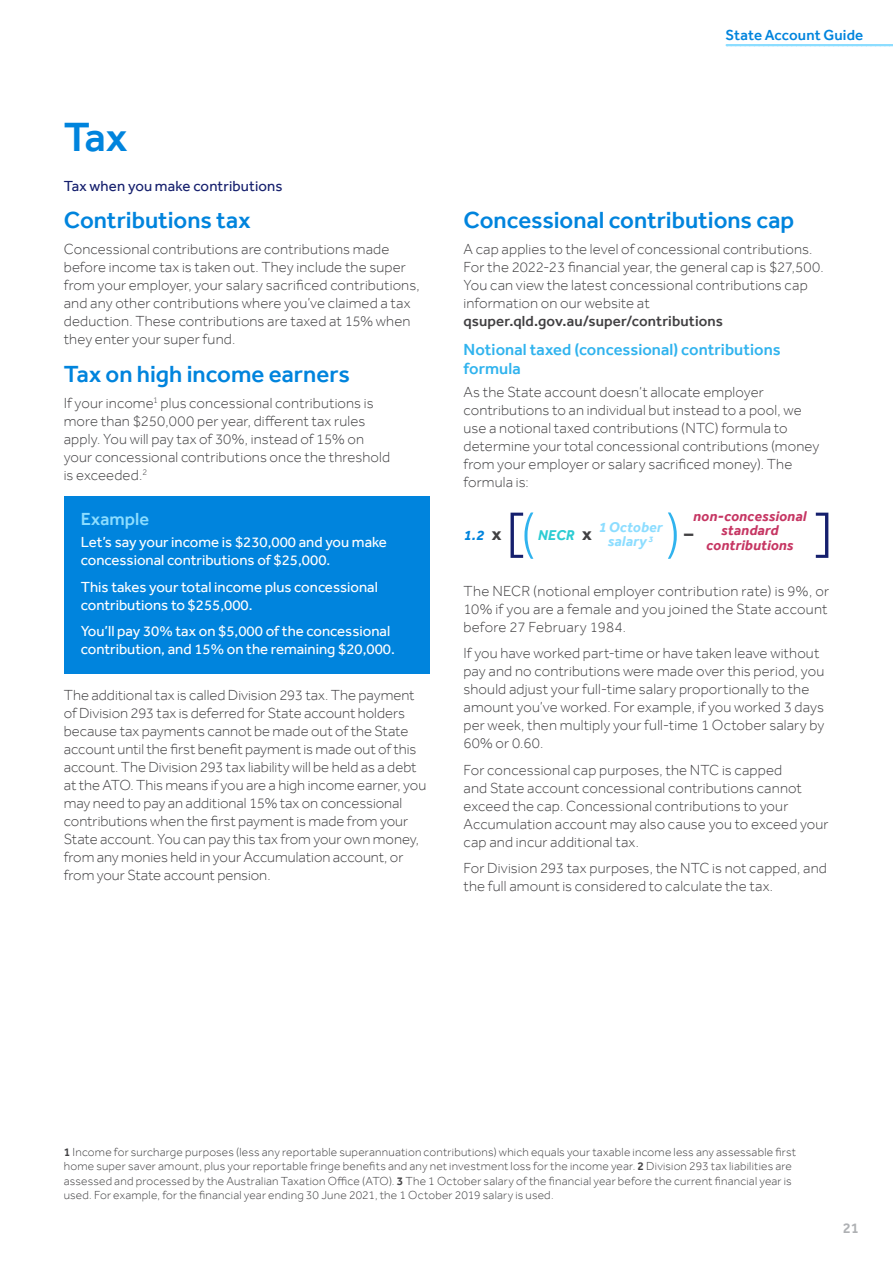
<style>
.page{position:relative;width:893px;height:1263px;background:#fff}
.page>*{position:absolute;margin:0;border:0;box-sizing:border-box;transform-origin:0 0}
.t1{font:500 42px "Effra";color:#0084dd}
.t2{font:500 24px "Effra";color:#0084dd}
.t3{font:700 18.6px "Effra";color:#414042}
.t4{font:500 18px "Effra";letter-spacing:.005em;color:#8cddff}
.t5{font:500 16.5px/19.8px "Effra";letter-spacing:.005em;color:#30b3ee}
.t6{font:300 15px/18px "Effra";letter-spacing:.005em;color:#414042}
.t7{font:15px/18px "Effra";color:#fff}
.t8{font:500 15px "Effra";letter-spacing:.01em;color:#414042}
.t9{font:15px "Effra";letter-spacing:.01em;color:#151f6d}
.t10{font:500 15px "Effra";letter-spacing:.005em;color:#0084dd}
.t11{font:500 15px "Effra";color:#afb1b4}
.t12{font:italic 700 14.55px/14.5px "Effra";letter-spacing:.01em;color:#c63663;text-align:center}
.t13{font:italic 700 14.55px/14.5px "Effra";letter-spacing:.01em;color:#8cddff;text-align:center}
.t14{font:italic 700 14.55px "Effra";color:#2dccd3}
.t15{font:italic 700 14.55px "Effra";color:#0084dd}
.t16{font:300 12px/14.4px "Effra";letter-spacing:.015em;color:#414042}
.s1{font-style:normal;font-size:18.6px;color:#414042}
.s2{font-weight:500}
</style>
<div class="page">
<div style="left:64px;top:496px;width:365px;height:177px;background:#0084dd"></div>
<svg style="left:668px;top:512px;width:9px;height:47px"></svg>
<svg style="left:511px;top:512px;width:22px;height:47px"></svg>
<svg style="left:816px;top:513px;width:12px;height:45px"></svg>
<svg style="left:727px;top:44px;width:166px;height:2px"></svg>
<h1 class="t1" style="left:64px;top:112px;width:65px">Tax</h1>
<p class="t9" style="left:64px;top:177px;width:220px">Tax when you make contributions</p>
<h2 class="t2" style="left:64px;top:206px;width:188px">Contributions tax</h2>
<p class="t6" style="left:64px;top:240px;width:357px">Concessional contributions are contributions made before income tax is taken out. They include the super from your employer, your salary sacrificed contributions, and any other contributions where you’ve claimed a tax deduction. These contributions are taxed at 15% when they enter your super fund.</p>
<h2 class="t2" style="left:64px;top:359px;width:288px">Tax on high income earners</h2>
<p class="t6" style="left:64px;top:394px;width:328px">If your income<sup>1</sup> plus concessional contributions is more than $250,000 per year, different tax rules apply. You will pay tax of 30%, instead of 15% on your concessional contributions once the threshold is exceeded.<sup>2</sup></p>
<p class="t4" style="left:81px;top:508px;width:70px">Example</p>
<p class="t7" style="left:81px;top:533px;width:308px">Let’s say your income is $230,000 and you make concessional contributions of $25,000.</p>
<p class="t7" style="left:81px;top:578px;width:299px">This takes your total income plus concessional contributions to $255,000.</p>
<p class="t7" style="left:81px;top:622px;width:316px">You’ll pay 30% tax on $5,000 of the concessional contribution, and 15% on the remaining $20,000.</p>
<p class="t6" style="left:64px;top:686px;width:364px">The additional tax is called Division 293 tax. The payment of Division 293 tax is deferred for State account holders because tax payments cannot be made out of the State account until the first benefit payment is made out of this account. The Division 293 tax liability will be held as a debt at the ATO. This means if you are a high income earner, you may need to pay an additional 15% tax on concessional contributions when the first payment is made from your State account. You can pay this tax from your own money, from any monies held in your Accumulation account, or from your State account pension.</p>
<p class="t10" style="left:725px;top:26px;width:139px">State Account Guide</p>
<h2 class="t2" style="left:463px;top:205px;width:332px">Concessional contributions cap</h2>
<p class="t6" style="left:463px;top:240px;width:362px">A cap applies to the level of concessional contributions.<br>For the 2022-23 financial year, the general cap is $27,500.<br>You can view the latest concessional contributions cap information on our website at</p>
<p class="t8" style="left:463px;top:312px;width:261px">qsuper.qld.gov.au/super/contributions</p>
<p class="t5" style="left:463px;top:339px;width:319px">Notional taxed (concessional) contributions formula</p>
<p class="t6" style="left:463px;top:382px;width:357px">As the State account doesn’t allocate employer contributions to an individual but instead to a pool, we use a notional taxed contributions (NTC) formula to determine your total concessional contributions (money from your employer or salary sacrificed money). The formula is:</p>
<p class="t12" style="left:693px;top:508px;width:115px">non-concessional standard contributions</p>
<p class="t6" style="left:463px;top:581px;width:367px;text-align:justify">The NECR (notional employer contribution rate) is 9%, or 10% if you are a female and you joined the State account before 27 February 1984.</p>
<p class="t6" style="left:463px;top:644px;width:362px">If you have worked part-time or have taken leave without pay and no contributions were made over this period, you should adjust your full-time salary proportionally to the amount you’ve worked. For example, if you worked 3 days per week, then multiply your full-time 1 October salary by 60% or 0.60.</p>
<p class="t6" style="left:463px;top:760px;width:367px">For concessional cap purposes, the NTC is capped<br>and State account concessional contributions cannot exceed the cap. Concessional contributions to your Accumulation account may also cause you to exceed your cap and incur additional tax.</p>
<p class="t6" style="left:463px;top:859px;width:365px">For Division 293 tax purposes, the NTC is not capped, and the full amount is considered to calculate the tax.</p>
<p class="t15" style="left:463px;top:526px;width:40px">1.2 <span class="s1">x</span></p>
<p class="t14" style="left:538px;top:526px;width:56px">NECR <span class="s1">x</span></p>
<p class="t13" style="left:598px;top:520px;width:66px">1 October salary <sup>3</sup></p>
<p class="t3" style="left:684px;top:522px;width:11px">–</p>
<p class="t16" style="left:64px;top:1145px;width:734px"><span class="s2">1</span> Income for surcharge purposes (less any reportable superannuation contributions) which equals your taxable income less any assessable first home super saver amount, plus your reportable fringe benefits and any net investment loss for the income year. <span class="s2">2</span> Division 293 tax liabilities are assessed and processed by the Australian Taxation Office (ATO). <span class="s2">3</span> The 1 October salary of the financial year before the current financial year is used. For example, for the financial year ending 30 June 2021, the 1 October 2019 salary is used.</p>
<p class="t11" style="left:843px;top:1219px;width:17px">21</p>
</div>
